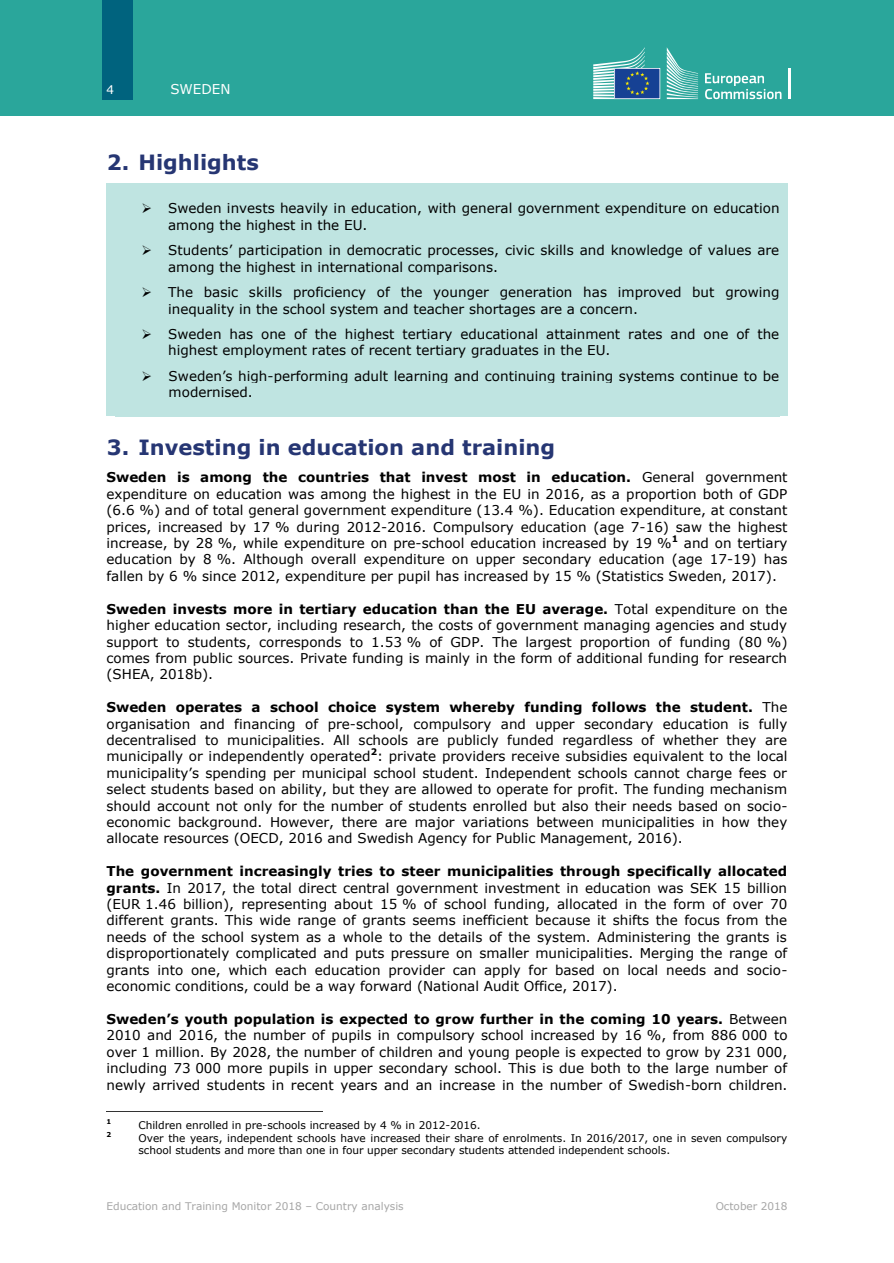
<style>
.page{position:relative;width:894px;height:1263px;background:#fff}
.page>*{position:absolute;margin:0;border:0;box-sizing:border-box;transform-origin:0 0}
.t1{font:700 21px "Verdana";color:#263673}
.t2{font:13.5px/16.4px "Verdana";color:#000}
.t3{font:13.5px "Verdana";color:#fff}
.t4{font:12px "Verdana";color:#fff}
.t5{font:10.5px/12.8px "Verdana";color:#000}
.t6{font:10.5px "Verdana";color:#a6a6a6}
.t7{font:700 6.75px "Verdana";color:#000}
.s1{font-weight:700}
</style>
<div class="page">
<div style="left:0;top:0;width:893px;height:116px;background:#2aa69b"></div>
<div style="left:102px;top:0;width:31px;height:99px;background:#00637e"></div>
<svg style="left:705px;top:73px;width:76px;height:26px"></svg>
<hr style="left:788px;top:68px;width:2px;height:31px;background:#fff">
<svg style="left:666px;top:47px;width:31px;height:52px"></svg>
<svg style="left:593px;top:47px;width:67px;height:52px"></svg>
<div style="left:106px;top:183px;width:681px;height:233px;background:#bfe4e1"></div>
<hr style="left:106px;top:1111px;width:216px;height:1px;background:#333">
<p class="t4" style="left:106px;top:82px;width:9px">4</p>
<p class="t3" style="left:170px;top:81px;width:62px">SWEDEN</p>
<h1 class="t1" style="left:107px;top:149px;width:153px">2. Highlights</h1>
<p class="t2" style="left:168px;top:200px;width:612px;text-indent:-27px">➢ Sweden invests heavily in education, with general government expenditure on education among the highest in the EU.</p>
<p class="t2" style="left:168px;top:242px;width:612px;text-indent:-27px">➢ Students’ participation in democratic processes, civic skills and knowledge of values are among the highest in international comparisons.</p>
<p class="t2" style="left:168px;top:283px;width:612px;text-indent:-27px">➢ The basic skills proficiency of the younger generation has improved but growing inequality in the school system and teacher shortages are a concern.</p>
<p class="t2" style="left:168px;top:325px;width:612px;text-indent:-27px">➢ Sweden has one of the highest tertiary educational attainment rates and one of the highest employment rates of recent tertiary graduates in the EU.</p>
<p class="t2" style="left:168px;top:367px;width:611px;text-indent:-27px">➢ Sweden’s high-performing adult learning and continuing training systems continue to be modernised.</p>
<h1 class="t1" style="left:107px;top:434px;width:449px">3. Investing in education and training</h1>
<p class="t2" style="left:106px;top:469px;width:682px;text-align:justify"><span class="s1">Sweden is among the countries that invest most in education.</span> General government expenditure on education was among the highest in the EU in 2016, as a proportion both of GDP (6.6 %) and of total general government expenditure (13.4 %). Education expenditure, at constant prices, increased by 17 % during 2012-2016. Compulsory education (age 7-16) saw the highest increase, by 28 %, while expenditure on pre-school education increased by 19 %<sup>1</sup> and on tertiary education by 8 %. Although overall expenditure on upper secondary education (age 17-19) has fallen by 6 % since 2012, expenditure per pupil has increased by 15 % (Statistics Sweden, 2017).</p>
<p class="t2" style="left:106px;top:600px;width:682px;text-align:justify"><span class="s1">Sweden invests more in tertiary education than the EU average.</span> Total expenditure on the higher education sector, including research, the costs of government managing agencies and study support to students, corresponds to 1.53 % of GDP. The largest proportion of funding (80 %) comes from public sources. Private funding is mainly in the form of additional funding for research (SHEA, 2018b).</p>
<p class="t2" style="left:106px;top:699px;width:682px;text-align:justify"><span class="s1">Sweden operates a school choice system whereby funding follows the student.</span> The organisation and financing of pre-school, compulsory and upper secondary education is fully decentralised to municipalities. All schools are publicly funded regardless of whether they are municipally or independently operated<sup>2</sup>: private providers receive subsidies equivalent to the local municipality’s spending per municipal school student. Independent schools cannot charge fees or select students based on ability, but they are allowed to operate for profit. The funding mechanism should account not only for the number of students enrolled but also their needs based on socio&shy;economic background. However, there are major variations between municipalities in how they allocate resources (OECD, 2016 and Swedish Agency for Public Management, 2016).</p>
<p class="t2" style="left:106px;top:863px;width:682px;text-align:justify"><span class="s1">The government increasingly tries to steer municipalities through specifically allocated grants.</span> In 2017, the total direct central government investment in education was SEK 15 billion (EUR 1.46 billion), representing about 15 % of school funding, allocated in the form of over 70 different grants. This wide range of grants seems inefficient because it shifts the focus from the needs of the school system as a whole to the details of the system. Administering the grants is disproportionately complicated and puts pressure on smaller municipalities. Merging the range of grants into one, which each education provider can apply for based on local needs and socio&shy;economic conditions, could be a way forward (National Audit Office, 2017).</p>
<p class="t2" style="left:106px;top:1010px;width:682px;text-align:justify"><span class="s1">Sweden’s youth population is expected to grow further in the coming 10 years.</span> Between 2010 and 2016, the number of pupils in compulsory school increased by 16 %, from 886 000 to over 1 million. By 2028, the number of children and young people is expected to grow by 231 000, including 73 000 more pupils in upper secondary school. This is due both to the large number of newly arrived students in recent years and an increase in the number of Swedish-born children.</p>
<p class="t7" style="left:106px;top:1118px;width:6px">1</p>
<p class="t5" style="left:138px;top:1118px;width:343px">Children enrolled in pre-schools increased by 4 % in 2012-2016.</p>
<p class="t7" style="left:106px;top:1130px;width:6px">2</p>
<p class="t5" style="left:138px;top:1131px;width:650px">Over the years, independent schools have increased their share of enrolments. In 2016/2017, one in seven compulsory school students and more than one in four upper secondary students attended independent schools.</p>
<p class="t6" style="left:106px;top:1200px;width:299px">Education and Training Monitor 2018 – Country analysis</p>
<p class="t6" style="left:715px;top:1200px;width:73px">October 2018</p>
</div>
